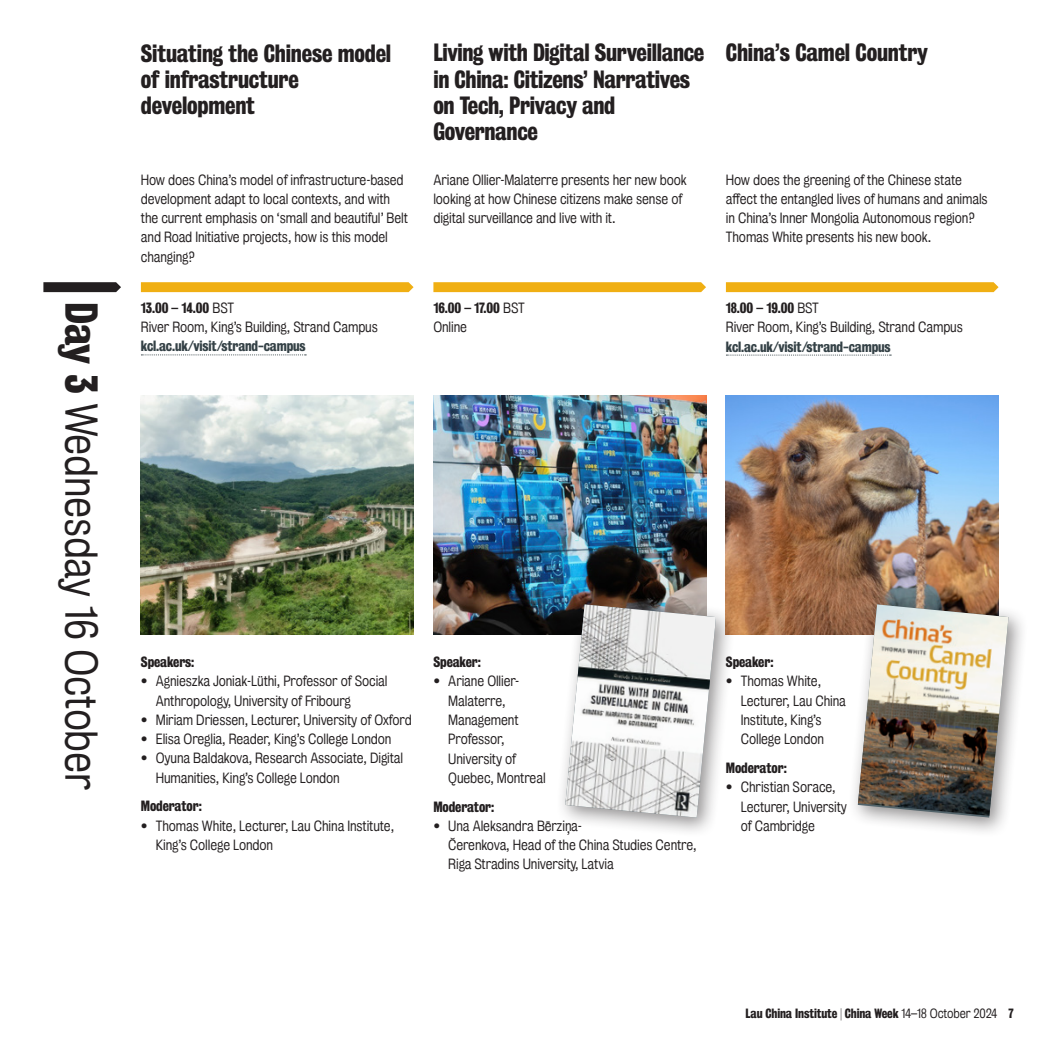
<style>
.page{position:relative;width:1042px;height:1042px;background:#fff}
.page>*{position:absolute;margin:0;border:0;box-sizing:border-box;transform-origin:0 0}
.KCL_-_half_line_-_body_text_9_5_12_KC_-_{font:42px "Kings Bureau Grot Five One";letter-spacing:-.01em;color:#231f20}
.Page_title_KBG_37{font:22.75px/26.2px "Kings Bureau Grot Three Seven";letter-spacing:-.015em;color:#231f20}
.Body_text_-_bureau_-_space_after{font:13.65px/19.2px "Kings Bureau Grot Five One";letter-spacing:-.01em;color:#231f20}
.Body_text_-_bureau_-_no_space_after{font:13.65px/19.2px "Kings Bureau Grot Five One";letter-spacing:-.01em;color:#231f20}
.Body_text_heading_-_space_before{font:13.65px "Kings Bureau Grot Three Seven";letter-spacing:-.01em;color:#231f20}
.Body_text_-_bureau_-_no_space_after-2{font:13.65px "Kings Bureau Grot Three Seven";letter-spacing:-.01em;color:#231f20}
.t1{font:12.25px "Kings Bureau Grot Three Seven";letter-spacing:-.01em;color:#231f20}
.s1{font-family:"Kings Bureau Grot Three Seven"}
.s2{font-family:"Kings Bureau Grot Five One"}
.s3{font-family:"Kings Bureau Grot Three Seven";color:#344146}
</style>
<div class="page">
<svg style="left:141px;top:354px;width:165px;height:1px"></svg>
<svg style="left:141px;top:282px;width:272px;height:10px;background:#f0b119"></svg>
<img style="left:141px;top:396px;width:272px;height:238px">
<svg style="left:43px;top:282px;width:78px;height:10px"></svg>
<img style="left:433px;top:396px;width:273px;height:238px">
<img style="left:726px;top:396px;width:272px;height:238px">
<svg style="left:726px;top:355px;width:165px;height:1px"></svg>
<svg style="left:433px;top:282px;width:273px;height:10px;background:#f0b11a"></svg>
<svg style="left:726px;top:282px;width:272px;height:10px;background:#f0b119"></svg>
<div style="left:555px;top:594px;width:181px;height:244px;background:#231f20;opacity:.5"></div>
<img style="left:565px;top:604px;width:151px;height:213px">
<div style="left:848px;top:594px;width:181px;height:244px;background:#231f20;opacity:.5"></div>
<img style="left:858px;top:604px;width:150px;height:212px">
<p class="KCL_-_half_line_-_body_text_9_5_12_KC_-_" style="left:105px;top:302px;width:490px;rotate:90deg"><span class="s1">Day 3</span> Wednesday 16 October</p>
<p class="Page_title_KBG_37" style="left:141px;top:40px;width:252px">Situating the Chinese model of infrastructure development</p>
<p class="Page_title_KBG_37" style="left:433px;top:40px;width:272px">Living with Digital Surveillance in China: Citizens’ Narratives on Tech, Privacy and<br>Governance</p>
<p class="Page_title_KBG_37" style="left:726px;top:40px;width:204px">China’s Camel Country</p>
<p class="Body_text_-_bureau_-_no_space_after" style="left:433px;top:170px;width:255px">Ariane Ollier-Malaterre presents her new book looking at how Chinese citizens make sense of digital surveillance and live with it.</p>
<p class="Body_text_-_bureau_-_no_space_after" style="left:726px;top:170px;width:263px">How does the greening of the Chinese state affect the entangled lives of humans and animals in China’s Inner Mongolia Autonomous region?<br>Thomas White presents his new book.</p>
<p class="Body_text_-_bureau_-_space_after" style="left:141px;top:170px;width:268px">How does China’s model of infrastructure-based development adapt to local contexts, and with the current emphasis on ‘small and beautiful’ Belt and Road Initiative projects, how is this model changing?</p>
<p class="Body_text_-_bureau_-_no_space_after-2" style="left:141px;top:300px;width:95px">13.00 – 14.00 <span class="s2">BST</span></p>
<p class="Body_text_-_bureau_-_no_space_after" style="left:141px;top:317px;width:239px">River Room, King’s Building, Strand Campus <span class="s3">kcl.ac.uk/visit/strand-campus</span></p>
<p class="Body_text_-_bureau_-_no_space_after-2" style="left:433px;top:300px;width:93px">16.00 – 17.00 <span class="s2">BST</span></p>
<p class="Body_text_-_bureau_-_no_space_after" style="left:433px;top:318px;width:35px">Online</p>
<p class="Body_text_-_bureau_-_no_space_after-2" style="left:726px;top:300px;width:95px">18.00 – 19.00 <span class="s2">BST</span></p>
<p class="Body_text_-_bureau_-_no_space_after" style="left:726px;top:318px;width:239px">River Room, King’s Building, Strand Campus <span class="s3">kcl.ac.uk/visit/strand-campus</span></p>
<p class="Body_text_heading_-_space_before" style="left:141px;top:654px;width:55px">Speakers:</p>
<p class="Body_text_-_bureau_-_space_after" style="left:156px;top:672px;width:233px;text-indent:-15px">• Agnieszka Joniak-Lüthi, Professor of Social<br>Anthropology, University of Fribourg</p>
<p class="Body_text_-_bureau_-_space_after" style="left:141px;top:710px;width:272px">• Miriam Driessen, Lecturer, University of Oxford</p>
<p class="Body_text_-_bureau_-_space_after" style="left:141px;top:729px;width:252px">• Elisa Oreglia, Reader, King’s College London</p>
<p class="Body_text_-_bureau_-_space_after" style="left:156px;top:749px;width:249px;text-indent:-15px">• Oyuna Baldakova, Research Associate, Digital<br>Humanities, King’s College London</p>
<p class="Body_text_heading_-_space_before" style="left:141px;top:798px;width:62px">Moderator:</p>
<p class="Body_text_-_bureau_-_space_after" style="left:156px;top:816px;width:240px;text-indent:-15px">• Thomas White, Lecturer, Lau China Institute,<br>King’s College London</p>
<p class="Body_text_heading_-_space_before" style="left:433px;top:654px;width:49px">Speaker:</p>
<p class="Body_text_-_bureau_-_space_after" style="left:448px;top:672px;width:99px;text-indent:-15px">• Ariane Ollier-<br>Malaterre,<br>Management<br>Professor,<br>University of<br>Quebec, Montreal</p>
<p class="Body_text_heading_-_space_before" style="left:433px;top:798px;width:62px">Moderator:</p>
<p class="Body_text_-_bureau_-_space_after" style="left:448px;top:816px;width:250px;text-indent:-15px">• Una Aleksandra Be¯rzin,a-<br>C˘erenkova, Head of the China Studies Centre,<br>Riga Stradins University, Latvia</p>
<p class="Body_text_heading_-_space_before" style="left:726px;top:654px;width:49px">Speaker:</p>
<p class="Body_text_-_bureau_-_space_after" style="left:741px;top:672px;width:107px;text-indent:-15px">• Thomas White,<br>Lecturer, Lau China<br>Institute, King’s<br>College London</p>
<p class="Body_text_heading_-_space_before" style="left:726px;top:760px;width:62px">Moderator:</p>
<p class="Body_text_-_bureau_-_space_after" style="left:741px;top:778px;width:108px;text-indent:-15px">• Christian Sorace,<br>Lecturer, University of Cambridge</p>
<p class="t1" style="left:745px;top:1006px;width:269px">Lau China Institute <span class="s2">|</span> China Week <span class="s2">14–18 October 2024</span> 7</p>
</div>
